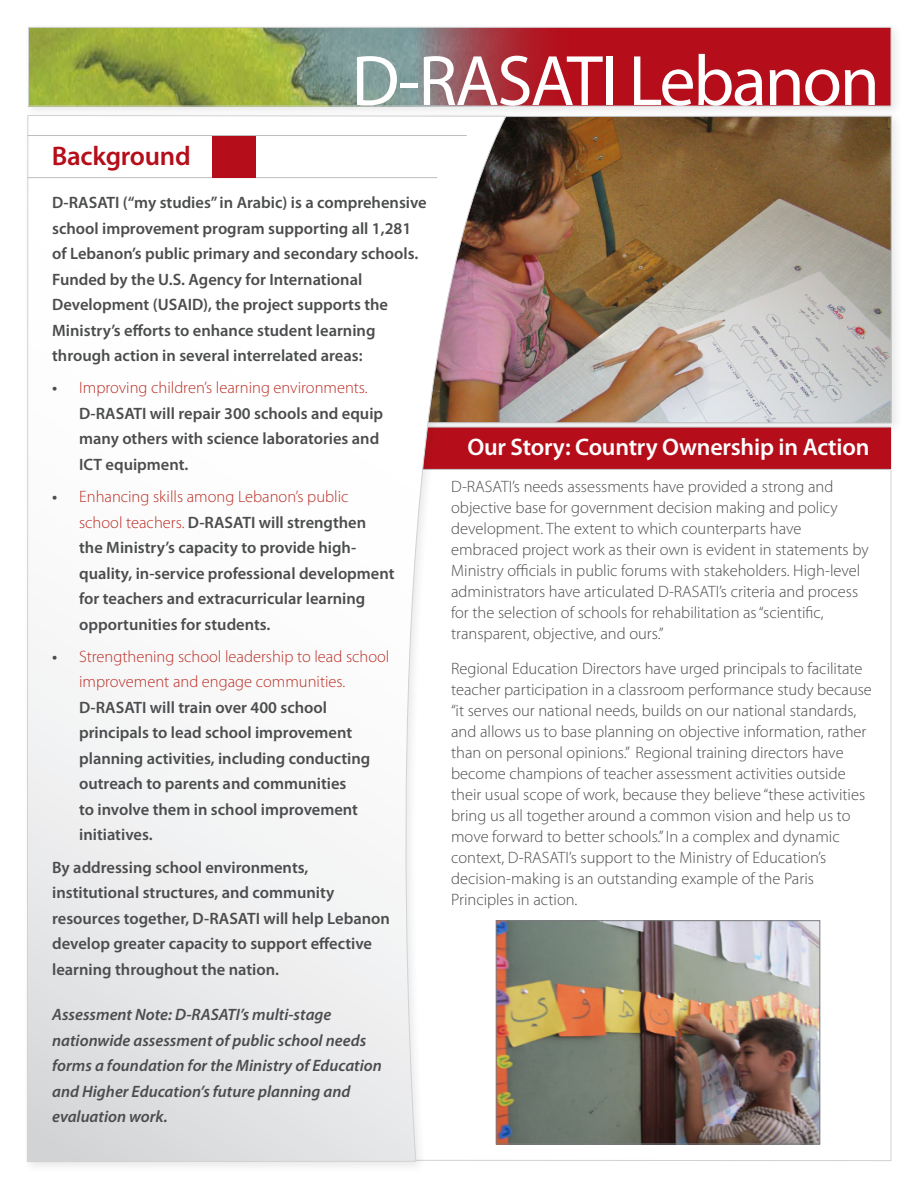
<style>
.page{position:relative;width:918px;height:1188px;background:#fff}
.page>*{position:absolute;margin:0;border:0;box-sizing:border-box;transform-origin:0 0}
.t1{font:72px "Myriad Pro";letter-spacing:-.03em;color:#fff}
.Section_heads_Color{font:600 27px "Myriad Pro";letter-spacing:-.01em;color:#b50e1a}
.Section_heads_Color-2{font:600 24px "Myriad Pro";letter-spacing:-.01em;color:#fff}
.Background_body{font:600 16.5px/25.5px "Myriad Pro";color:#4b4c4d}
.My_Story_and_Backgro{font:300 16.5px/21px "Myriad Pro";color:#4b4c4d}
.Background_body-2{font:italic 600 16.5px/25.5px "Myriad Pro";color:#4b4c4d}
.s1{font-weight:300;color:#bb2e26}
</style>
<div class="page">
<div style="left:419px;top:111px;width:484px;height:324px;background:#231f20;opacity:.1"></div>
<img style="left:517px;top:118px;width:373px;height:303px">
<div style="left:396px;top:427px;width:495px;height:42px;background:#b50e1a"></div>
<hr style="left:396px;top:427px;width:495px;height:1px;background:#bcbdc0">
<hr style="left:396px;top:469px;width:494px;height:1px;background:#bcbdc0">
<div style="left:22px;top:110px;width:495px;height:1063px;background:#231f20;opacity:.1"></div>
<svg style="left:27px;top:118px;width:480px;height:1044px"></svg>
<hr style="left:27px;top:177px;width:410px;height:1px;background:#bcbdc0">
<hr style="left:27px;top:135px;width:440px;height:1px;background:#bcbdc0">
<div style="left:212px;top:136px;width:44px;height:41px;background:#b50e1a"></div>
<img style="left:498px;top:922px;width:320px;height:220px">
<div style="left:496px;top:920px;width:324px;height:224px;border:1px solid #7a7c7f"></div>
<div style="left:23px;top:22px;width:880px;height:96px;background:#231f20;opacity:.1"></div>
<div style="left:28px;top:27px;width:863px;height:79px;background:#b50e1a"></div>
<img style="left:30px;top:29px;width:507px;height:75px">
<div style="left:28px;top:27px;width:863px;height:79px;border:1px solid #d1d2d4"></div>
<p class="Section_heads_Color" style="left:52px;top:139px;width:141px">Background</p>
<p class="t1" style="left:352px;top:36px;width:530px">D-RASATI Lebanon</p>
<p class="Background_body" style="left:52px;top:189px;width:376px">D-RASATI (“my studies” in Arabic) is a comprehensive school improvement program supporting all 1,281 of Lebanon’s public primary and secondary schools.<br>Funded by the U.S. Agency for International Development (USAID), the project supports the Ministry’s efforts to enhance student learning through action in several interrelated areas:</p>
<p class="Background_body" style="left:79px;top:375px;width:306px;text-indent:-27px">• <span class="s1">Improving children’s learning environments.<br></span>D-RASATI will repair 300 schools and equip many others with science laboratories and ICT equipment.</p>
<p class="Background_body" style="left:79px;top:483px;width:317px;text-indent:-27px">• <span class="s1">Enhancing skills among Lebanon’s public school teachers.</span> D-RASATI will strengthen<br>the Ministry’s capacity to provide high&shy;quality, in-service professional development for teachers and extracurricular learning opportunities for students.</p>
<p class="Background_body" style="left:79px;top:643px;width:312px;text-indent:-27px">• <span class="s1">Strengthening school leadership to lead school improvement and engage communities.<br></span>D-RASATI will train over 400 school principals to lead school improvement planning activities, including conducting outreach to parents and communities<br>to involve them in school improvement initiatives.</p>
<p class="Background_body" style="left:52px;top:854px;width:339px">By addressing school environments, institutional structures, and community resources together, D-RASATI will help Lebanon develop greater capacity to support effective learning throughout the nation.</p>
<p class="Background_body-2" style="left:52px;top:1002px;width:331px">Assessment Note: D-RASATI’s multi-stage nationwide assessment of public school needs forms a foundation for the Ministry of Education and Higher Education’s future planning and evaluation work.</p>
<p class="Section_heads_Color-2" style="left:467px;top:431px;width:403px">Our Story: Country Ownership in Action</p>
<p class="My_Story_and_Backgro" style="left:451px;top:476px;width:419px">D-RASATI’s needs assessments have provided a strong and objective base for government decision making and policy development. The extent to which counterparts have embraced project work as their own is evident in statements by Ministry officials in public forums with stakeholders. High-level administrators have articulated D-RASATI’s criteria and process for the selection of schools for rehabilitation as “scientific, transparent, objective, and ours.”</p>
<p class="My_Story_and_Backgro" style="left:451px;top:657px;width:422px">Regional Education Directors have urged principals to facilitate teacher participation in a classroom performance study because “it serves our national needs, builds on our national standards, and allows us to base planning on objective information, rather than on personal opinions.” Regional training directors have become champions of teacher assessment activities outside their usual scope of work, because they believe “these activities bring us all together around a common vision and help us to move forward to better schools.” In a complex and dynamic context, D-RASATI’s support to the Ministry of Education’s decision-making is an outstanding example of the Paris Principles in action.</p>
</div>
